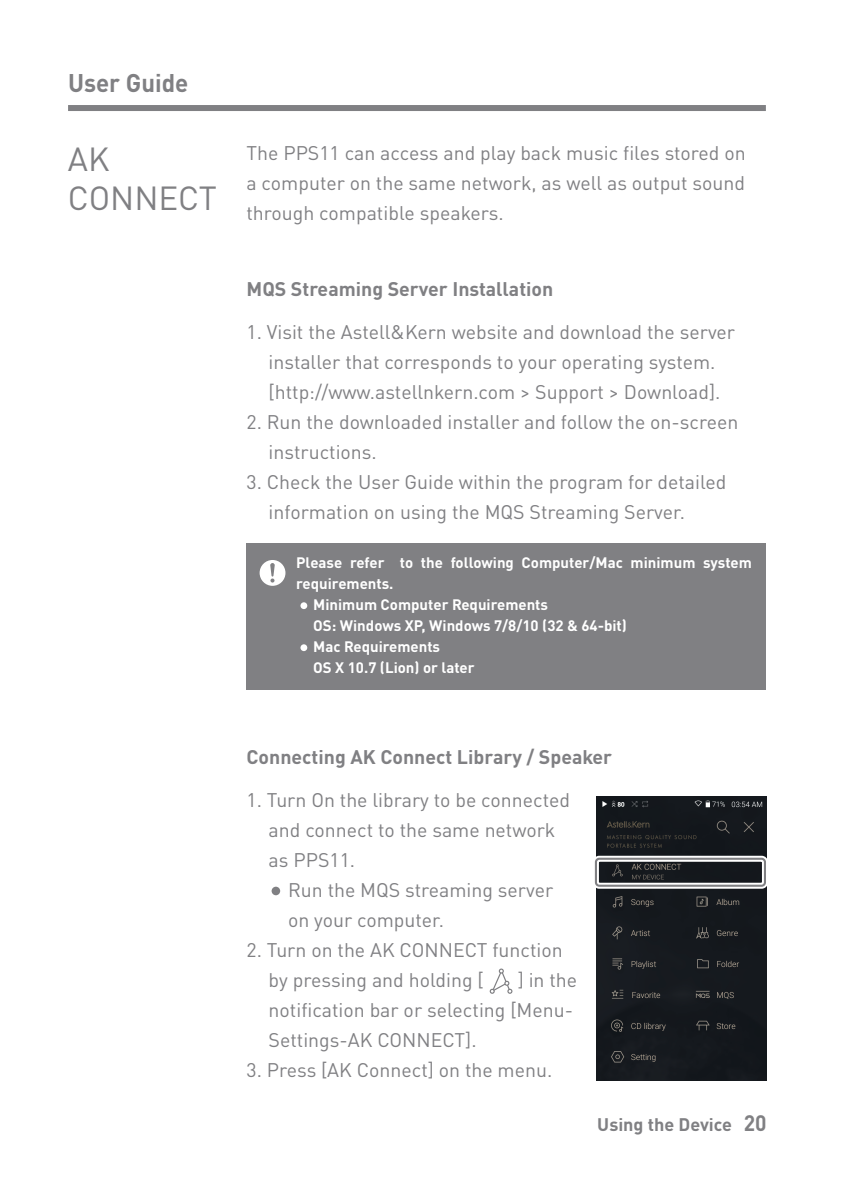
<style>
.page{position:relative;width:851px;height:1191px;background:#fff}
.page>*{position:absolute;margin:0;border:0;box-sizing:border-box;transform-origin:0 0}
.t1{font:33px/39.6px "DINOT";color:#808083}
.t2{font:700 25.2px "DINOT";color:#808083;scale:.95 1}
.t3{font:19.5px/30px "DINOT";color:#808083}
.t4{font:700 19.5px "DINOT";color:#808083}
.t5{font:700 18px "DINOT";color:#808083}
.t6{font:700 15px "DINOT";color:#fff}
.s1{font-size:22.2px}
</style>
<div class="page">
<div style="left:68px;top:105px;width:697px;height:6px;background:#808083"></div>
<div style="left:246px;top:543px;width:519px;height:146px;background:#808083"></div>
<svg style="left:259px;top:560px;width:26px;height:26px"></svg>
<div style="left:300px;top:602px;width:7px;height:7px;background:#fff;border-radius:50%"></div>
<div style="left:300px;top:644px;width:7px;height:7px;background:#fff;border-radius:50%"></div>
<div style="left:271px;top:886px;width:9px;height:9px;background:#808083;border-radius:50%"></div>
<svg style="left:489px;top:968px;width:23px;height:25px"></svg>
<img style="left:596px;top:796px;width:170px;height:284px">
<div style="left:593px;top:855px;width:174px;height:33px;border:6px solid #fff;border-radius:3px"></div>
<div style="left:594px;top:857px;width:171px;height:29px;border:2px solid #808083;border-radius:3px"></div>
<p class="t2" style="left:68px;top:66px;width:128px">User Guide</p>
<p class="t1" style="left:68px;top:139px;width:150px">AK<br>CONNECT</p>
<p class="t3" style="left:246px;top:138px;width:500px;text-align:justify">The PPS11 can access and play back music files stored on a computer on the same network, as well as output sound through compatible speakers.</p>
<p class="t4" style="left:246px;top:276px;width:308px">MQS Streaming Server Installation</p>
<p class="t3" style="left:246px;top:316px;width:490px;text-align:center">1. Visit the Astell&amp;Kern website and download the server installer that corresponds to your operating system. [http://www.astellnkern.com &gt; Support &gt; Download].</p>
<p class="t3" style="left:268px;top:406px;width:471px;text-indent:-22px">2. Run the downloaded installer and follow the on-screen instructions.</p>
<p class="t3" style="left:268px;top:466px;width:459px;text-indent:-22px">3. Check the User Guide within the program for detailed information on using the MQS Streaming Server.</p>
<p class="t6" style="left:296px;top:553px;width:457px">Please refer to the following Computer/Mac minimum system</p>
<p class="t6" style="left:296px;top:574px;width:99px">requirements.</p>
<p class="t6" style="left:313px;top:595px;width:236px">Minimum Computer Requirements</p>
<p class="t6" style="left:313px;top:616px;width:315px">OS: Windows XP, Windows 7/8/10 (32 &amp; 64-bit)</p>
<p class="t6" style="left:313px;top:637px;width:128px">Mac Requirements</p>
<p class="t6" style="left:313px;top:658px;width:163px">OS X 10.7 (Lion) or later</p>
<p class="t4" style="left:246px;top:744px;width:367px">Connecting AK Connect Library / Speaker</p>
<p class="t3" style="left:246px;top:785px;width:325px">1. Turn On the library to be connected</p>
<p class="t3" style="left:268px;top:815px;width:288px">and connect to the same network</p>
<p class="t3" style="left:268px;top:845px;width:88px">as PPS11.</p>
<p class="t3" style="left:288px;top:875px;width:266px">Run the MQS streaming server</p>
<p class="t3" style="left:288px;top:905px;width:157px">on your computer.</p>
<p class="t3" style="left:268px;top:935px;width:295px;text-indent:-22px">2. Turn on the AK CONNECT function by pressing and holding [</p>
<p class="t3" style="left:268px;top:965px;width:310px;text-indent:249px">] in the notification bar or selecting [Menu-<br>Settings-AK CONNECT].</p>
<p class="t3" style="left:246px;top:1055px;width:307px">3. Press [AK Connect] on the menu.</p>
<p class="t5" style="left:597px;top:1112px;width:171px">Using the Device <span class="s1">20</span></p>
</div>
